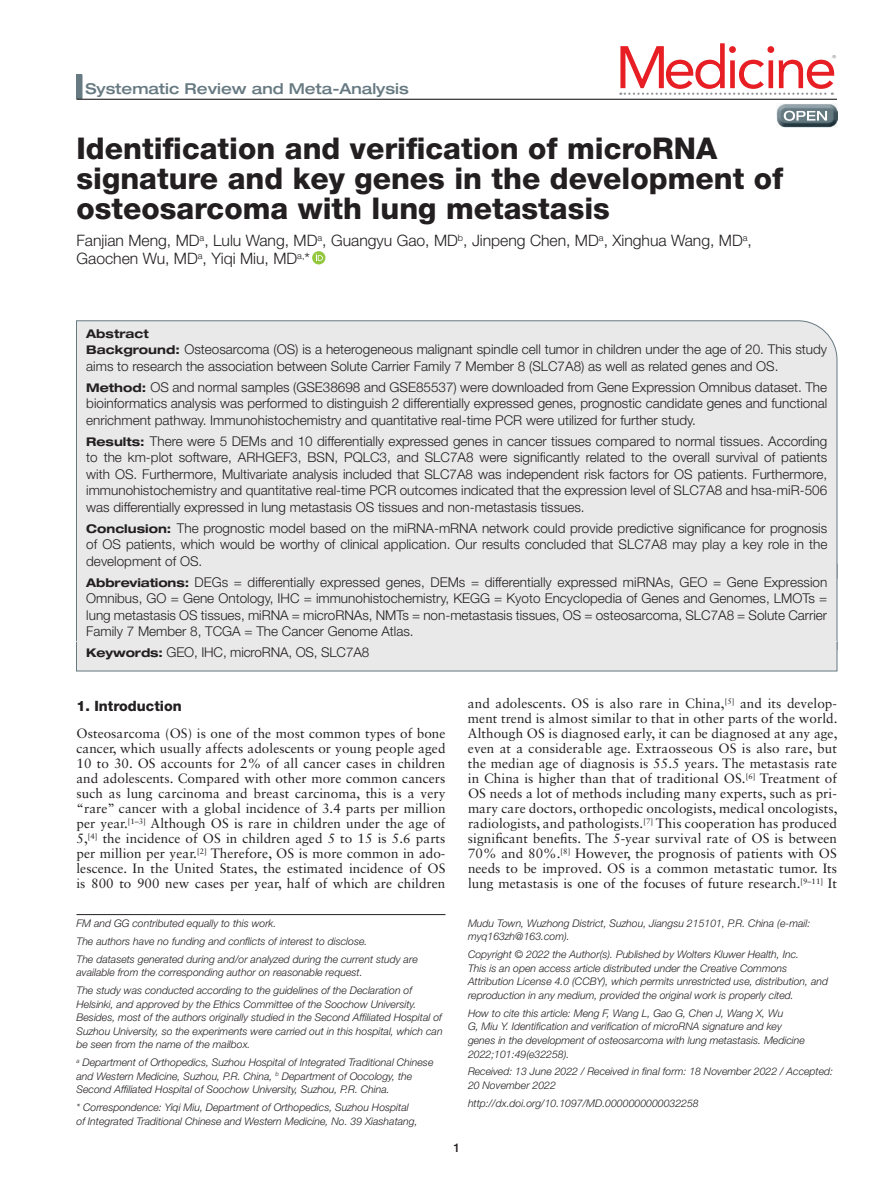
<style>
.page{position:relative;width:891px;height:1188px;background:#fff}
.page>*{position:absolute;margin:0;border:0;box-sizing:border-box;transform-origin:0 0}
.t1{font:59.4px "Avenir";letter-spacing:-.06em;color:#e71e24}
.t2{font:800 30px/30px "Helvetica Neue LT Std";color:#231f20}
.t3{font:300 15.75px/18px "Helvetica Neue LT Std";color:#231f20}
.t4{font:500 expanded 15px "Helvetica Neue LT Std";color:#667981}
.t5{font:800 14.25px "Helvetica Neue LT Std";color:#231f20}
.t6{font:300 13.5px/16.5px "Helvetica Neue LT Std";color:#231f20;text-align:justify}
.t7{font:13.5px/15px "Sabon LT Std";letter-spacing:.005em;color:#231f20;text-align:justify}
.t8{font:700 expanded 12px "Helvetica Neue LT Std";color:#231f20}
.t9{font:500 12px "Helvetica Neue LT Std";color:#231f20}
.t10{font:italic 300 10.5px/13.5px "Helvetica Neue LT Std";color:#231f20}
.t11{font:500 10.35px "Akzidenz Grotesk BE";color:#909295}
.s1{font-weight:700;font-stretch:expanded;font-size:12px}
</style>
<div class="page">
<div style="left:76px;top:74px;width:6px;height:25px;background:#677981"></div>
<hr style="left:76px;top:99px;width:761px;height:1px;background:#231f20">
<img style="left:776px;top:104px;width:61px;height:24px">
<svg style="left:784px;top:111px;width:43px;height:10px"></svg>
<svg style="left:620px;top:93px;width:213px;height:2px"></svg>
<div style="left:76px;top:320px;width:762px;height:260px;background:#e9e9e9"></div>
<div style="left:76px;top:564px;width:761px;height:87px;background:#e9e9e9"></div>
<div style="left:76px;top:642px;width:761px;height:29px;background:#e9e9e9"></div>
<svg style="left:312px;top:251px;width:13px;height:13px"></svg>
<svg style="left:316px;top:254px;width:7px;height:7px"></svg>
<hr style="left:76px;top:914px;width:370px;height:1px;background:#231f20">
<p class="t4" style="left:86px;top:80px;width:325px">Systematic Review and Meta-Analysis</p>
<h1 class="t1" style="left:615px;top:33px;width:223px">Medicine</h1>
<p class="t11" style="left:832px;top:52px;width:6px">®</p>
<h2 class="t2" style="left:76px;top:134px;width:708px">Identification and verification of microRNA signature and key genes in the development of osteosarcoma with lung metastasis</h2>
<p class="t3" style="left:76px;top:231px;width:677px">Fanjian Meng, MD<sup>a</sup>, Lulu Wang, MD<sup>a</sup>, Guangyu Gao, MD<sup>b</sup>, Jinpeng Chen, MD<sup>a</sup>, Xinghua Wang, MD<sup>a</sup>,<br>Gaochen Wu, MD<sup>a</sup>, Yiqi Miu, MD<sup>a,</sup>*</p>
<p class="t8" style="left:86px;top:326px;width:64px">Abstract</p>
<p class="t6" style="left:86px;top:341px;width:742px"><span class="s1">Background:</span> Osteosarcoma (OS) is a heterogeneous malignant spindle cell tumor in children under the age of 20. This study aims to research the association between Solute Carrier Family 7 Member 8 (SLC7A8) as well as related genes and OS.</p>
<p class="t6" style="left:86px;top:379px;width:742px"><span class="s1">Method:</span> OS and normal samples (GSE38698 and GSE85537) were downloaded from Gene Expression Omnibus dataset. The bioinformatics analysis was performed to distinguish 2 differentially expressed genes, prognostic candidate genes and functional enrichment pathway. Immunohistochemistry and quantitative real-time PCR were utilized for further study.</p>
<p class="t6" style="left:86px;top:433px;width:743px"><span class="s1">Results:</span> There were 5 DEMs and 10 differentially expressed genes in cancer tissues compared to normal tissues. According to the km-plot software, ARHGEF3, BSN, PQLC3, and SLC7A8 were significantly related to the overall survival of patients with OS. Furthermore, Multivariate analysis included that SLC7A8 was independent risk factors for OS patients. Furthermore, immunohistochemistry and quantitative real-time PCR outcomes indicated that the expression level of SLC7A8 and hsa-miR-506 was differentially expressed in lung metastasis OS tissues and non-metastasis tissues.</p>
<p class="t6" style="left:86px;top:520px;width:743px"><span class="s1">Conclusion:</span> The prognostic model based on the miRNA-mRNA network could provide predictive significance for prognosis of OS patients, which would be worthy of clinical application. Our results concluded that SLC7A8 may play a key role in the development of OS.</p>
<p class="t6" style="left:86px;top:574px;width:743px"><span class="s1">Abbreviations:</span> DEGs = differentially expressed genes, DEMs = differentially expressed miRNAs, GEO = Gene Expression Omnibus, GO = Gene Ontology, IHC = immunohistochemistry, KEGG = Kyoto Encyclopedia of Genes and Genomes, LMOTs = lung metastasis OS tissues, miRNA = microRNAs, NMTs = non-metastasis tissues, OS = osteosarcoma, SLC7A8 = Solute Carrier Family 7 Member 8, TCGA = The Cancer Genome Atlas.</p>
<p class="t6" style="left:86px;top:644px;width:284px"><span class="s1">Keywords:</span> GEO, IHC, microRNA, OS, SLC7A8</p>
<p class="t5" style="left:76px;top:698px;width:107px">1. Introduction</p>
<p class="t7" style="left:76px;top:726px;width:371px">Osteosarcoma (OS) is one of the most common types of bone cancer, which usually affects adolescents or young people aged 10 to 30. OS accounts for 2% of all cancer cases in children and adolescents. Compared with other more common cancers such as lung carcinoma and breast carcinoma, this is a very “rare” cancer with a global incidence of 3.4 parts per million per year.<sup>[1–3]</sup> Although OS is rare in children under the age of 5,<sup>[4]</sup> the incidence of OS in children aged 5 to 15 is 5.6 parts per million per year.<sup>[2]</sup> Therefore, OS is more common in ado&shy;lescence. In the United States, the estimated incidence of OS is 800 to 900 new cases per year, half of which are children</p>
<p class="t7" style="left:468px;top:696px;width:371px">and adolescents. OS is also rare in China,<sup>[5]</sup> and its develop&shy;ment trend is almost similar to that in other parts of the world.<br>Although OS is diagnosed early, it can be diagnosed at any age, even at a considerable age. Extraosseous OS is also rare, but the median age of diagnosis is 55.5 years. The metastasis rate in China is higher than that of traditional OS.<sup>[6]</sup> Treatment of OS needs a lot of methods including many experts, such as pri&shy;mary care doctors, orthopedic oncologists, medical oncologists, radiologists, and pathologists.<sup>[7]</sup> This cooperation has produced significant benefits. The 5-year survival rate of OS is between 70% and 80%.<sup>[8]</sup> However, the prognosis of patients with OS needs to be improved. OS is a common metastatic tumor. Its lung metastasis is one of the focuses of future research.<sup>[9–11]</sup> It</p>
<p class="t10" style="left:76px;top:914px;width:343px;line-height:18px">FM and GG contributed equally to this work.<br>The authors have no funding and conflicts of interest to disclose.<br>The datasets generated during and/or analyzed during the current study are</p>
<p class="t10" style="left:76px;top:964px;width:337px;line-height:18px">available from the corresponding author on reasonable request.<br>The study was conducted according to the guidelines of the Declaration of</p>
<p class="t10" style="left:76px;top:997px;width:368px">Helsinki, and approved by the Ethics Committee of the Soochow University.<br>Besides, most of the authors originally studied in the Second Affiliated Hospital of Suzhou University, so the experiments were carried out in this hospital, which can be seen from the name of the mailbox.</p>
<p class="t10" style="left:76px;top:1056px;width:358px"><sup>a</sup> Department of Orthopedics, Suzhou Hospital of Integrated Traditional Chinese and Western Medicine, Suzhou, P.R. China, <sup>b</sup> Department of Oocology, the<br>Second Affiliated Hospital of Soochow University, Suzhou, P.R. China.</p>
<p class="t10" style="left:77px;top:1101px;width:343px">* Correspondence: Yiqi Miu, Department of Orthopedics, Suzhou Hospital of Integrated Traditional Chinese and Western Medicine, No. 39 Xiashatang,</p>
<p class="t10" style="left:468px;top:916px;width:344px">Mudu Town, Wuzhong District, Suzhou, Jiangsu 215101, P.R. China (e-mail: myq163zh@163.com).</p>
<p class="t10" style="left:468px;top:948px;width:362px">Copyright © 2022 the Author(s). Published by Wolters Kluwer Health, Inc.<br>This is an open access article distributed under the Creative Commons Attribution License 4.0 (CCBY), which permits unrestricted use, distribution, and reproduction in any medium, provided the original work is properly cited.</p>
<p class="t10" style="left:468px;top:1006px;width:338px">How to cite this article: Meng F, Wang L, Gao G, Chen J, Wang X, Wu<br>G, Miu Y. Identification and verification of microRNA signature and key genes in the development of osteosarcoma with lung metastasis. Medicine 2022;101:49(e32258).</p>
<p class="t10" style="left:468px;top:1065px;width:367px">Received: 13 June 2022 / Received in final form: 18 November 2022 / Accepted:<br>20 November 2022</p>
<p class="t10" style="left:468px;top:1096px;width:232px">http://dx.doi.org/10.1097/MD.0000000000032258</p>
<p class="t9" style="left:453px;top:1140px;width:8px">1</p>
</div>
